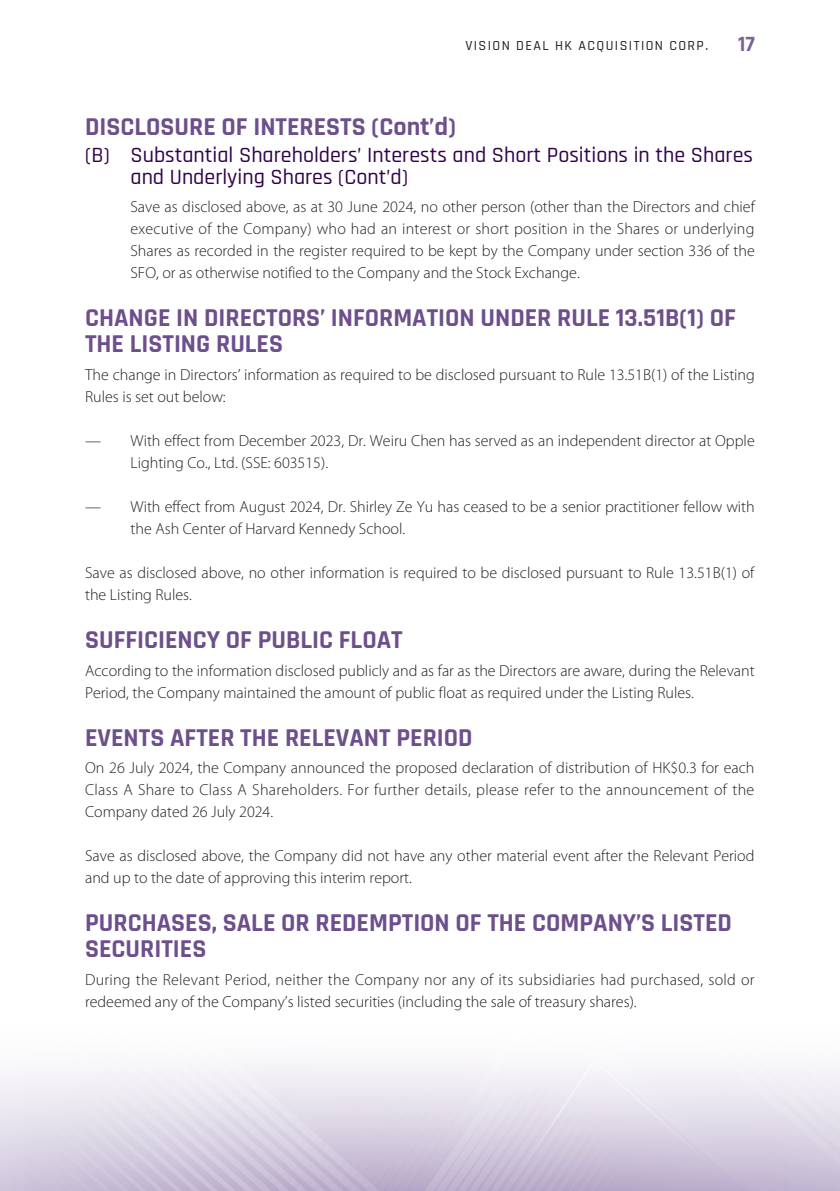
<style>
.page{position:relative;width:840px;height:1191px;background:#fff}
.page>*{position:absolute;margin:0;border:0;box-sizing:border-box;transform-origin:0 0}
._01_H1{font:700 26px/26px "Rajdhani";color:#6d4f8c}
._02_H2{font:500 22px/22px "Rajdhani";color:#30004c}
.t1{font:700 22px "Rajdhani";color:#7b6299}
._00_txt{font:300 16px/22px "Myriad Pro";color:#231f20}
.t2{font:500 14px "Rajdhani";letter-spacing:.1em;color:#231f20}
</style>
<div class="page">
<p class="t2" style="left:465px;top:37px;width:244px">VISION DEAL HK ACQUISITION CORP.</p>
<h2 class="t1" style="left:737px;top:30px;width:18px">17</h2>
<p class="_01_H1" style="left:85px;top:114px;width:372px">DISCLOSURE OF INTERESTS (Cont’d)</p>
<p class="_02_H2" style="left:130px;top:145px;width:623px;text-indent:-45px">(B) Substantial Shareholders’ Interests and Short Positions in the Shares and Underlying Shares (Cont’d)</p>
<p class="_00_txt" style="left:130px;top:196px;width:625px;text-align:justify">Save as disclosed above, as at 30 June 2024, no other person (other than the Directors and chief executive of the Company) who had an interest or short position in the Shares or underlying Shares as recorded in the register required to be kept by the Company under section 336 of the SFO, or as otherwise notified to the Company and the Stock Exchange.</p>
<p class="_01_H1" style="left:85px;top:305px;width:652px">CHANGE IN DIRECTORS’ INFORMATION UNDER RULE 13.51B(1) OF<br>THE LISTING RULES</p>
<p class="_00_txt" style="left:85px;top:363px;width:671px">The change in Directors’ information as required to be disclosed pursuant to Rule 13.51B(1) of the Listing<br>Rules is set out below:</p>
<p class="_00_txt" style="left:130px;top:429px;width:625px;text-indent:-45px">— With effect from December 2023, Dr. Weiru Chen has served as an independent director at Opple<br>Lighting Co., Ltd. (SSE: 603515).</p>
<p class="_00_txt" style="left:130px;top:495px;width:625px;text-indent:-45px">— With effect from August 2024, Dr. Shirley Ze Yu has ceased to be a senior practitioner fellow with the Ash Center of Harvard Kennedy School.</p>
<p class="_00_txt" style="left:85px;top:561px;width:670px">Save as disclosed above, no other information is required to be disclosed pursuant to Rule 13.51B(1) of the Listing Rules.</p>
<p class="_01_H1" style="left:85px;top:627px;width:319px">SUFFICIENCY OF PUBLIC FLOAT</p>
<p class="_00_txt" style="left:85px;top:659px;width:670px">According to the information disclosed publicly and as far as the Directors are aware, during the Relevant<br>Period, the Company maintained the amount of public float as required under the Listing Rules.</p>
<p class="_01_H1" style="left:85px;top:725px;width:389px">EVENTS AFTER THE RELEVANT PERIOD</p>
<p class="_00_txt" style="left:85px;top:757px;width:670px;text-align:justify">On 26 July 2024, the Company announced the proposed declaration of distribution of HK$0.3 for each Class A Share to Class A Shareholders. For further details, please refer to the announcement of the Company dated 26 July 2024.</p>
<p class="_00_txt" style="left:85px;top:845px;width:670px">Save as disclosed above, the Company did not have any other material event after the Relevant Period and up to the date of approving this interim report.</p>
<p class="_01_H1" style="left:85px;top:910px;width:648px">PURCHASES, SALE OR REDEMPTION OF THE COMPANY’S LISTED<br>SECURITIES</p>
<p class="_00_txt" style="left:85px;top:968px;width:670px">During the Relevant Period, neither the Company nor any of its subsidiaries had purchased, sold or redeemed any of the Company’s listed securities (including the sale of treasury shares).</p>
</div>
